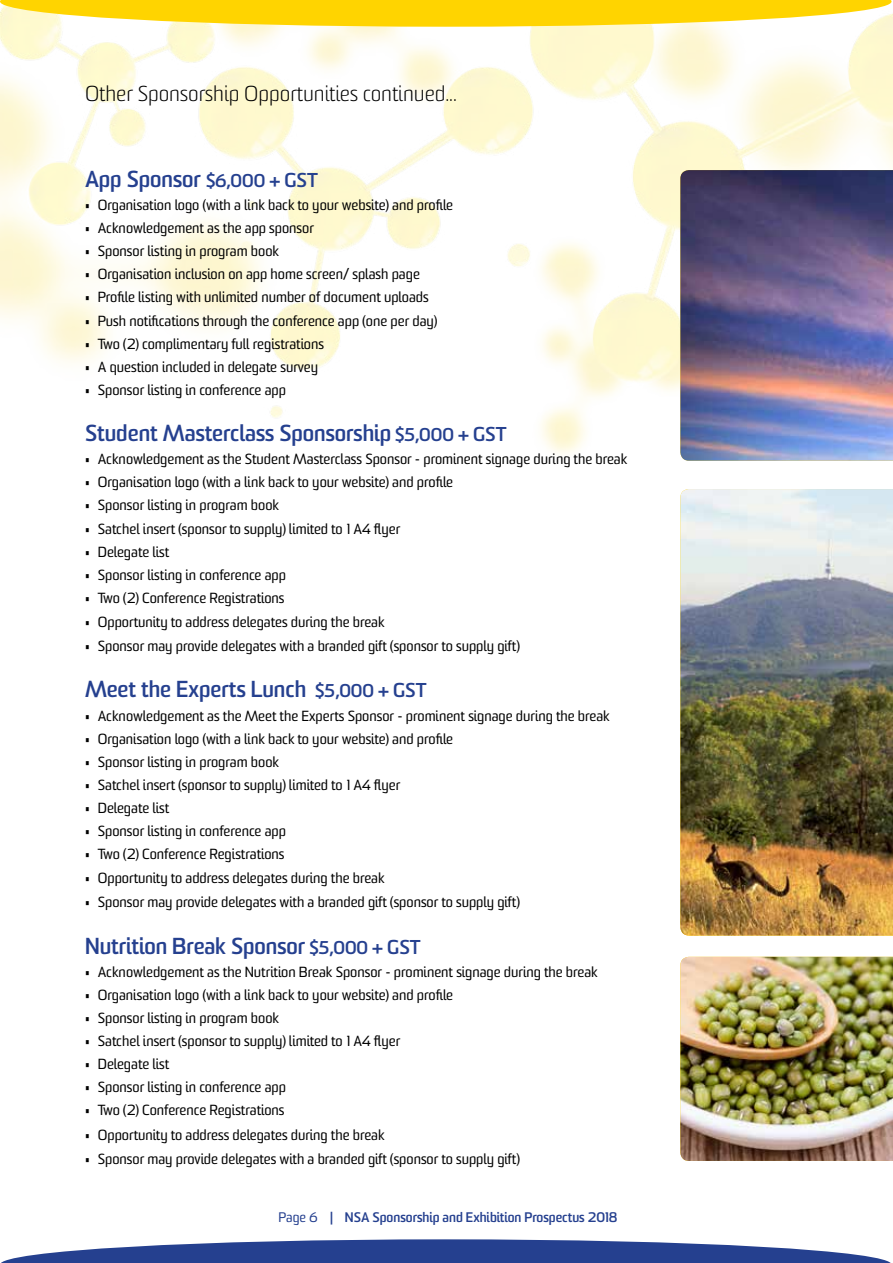
<style>
.page{position:relative;width:893px;height:1263px;background:#fff}
.page>*{position:absolute;margin:0;border:0;box-sizing:border-box;transform-origin:0 0}
.t1{font:700 22.5px "Sommet";color:#25408f}
.t2{font:300 21px "Sommet";color:#000}
.t3{font:14.25px "Sommet";color:#000}
.t4{font:700 13.5px "Sommet";color:#25408f}
.s1{font-size:18px}
.s2{font-size:19.5px}
.s3{font-weight:400}
</style>
<div class="page">
<img style="left:0;top:0;width:893px;height:454px">
<svg style="left:1px;top:1239px;width:890px;height:24px"></svg>
<svg style="left:0;top:0;width:891px;height:27px;background:#fedc32"></svg>
<img style="left:680px;top:957px;width:213px;height:204px">
<img style="left:680px;top:170px;width:213px;height:291px">
<img style="left:680px;top:489px;width:213px;height:446px">
<h2 class="t2" style="left:85px;top:81px;width:373px">Other Sponsorship Opportunities continued...</h2>
<h1 class="t1" style="left:85px;top:165px;width:234px">App Sponsor <span class="s1">$6,000</span> <span class="s2">+ GST</span></h1>
<p class="t3" style="left:85px;top:196px;width:370px">• Organisation logo (with a link back to your website) and profile</p>
<p class="t3" style="left:85px;top:219px;width:230px">• Acknowledgement as the app sponsor</p>
<p class="t3" style="left:85px;top:242px;width:196px">• Sponsor listing in program book</p>
<p class="t3" style="left:85px;top:266px;width:336px">• Organisation inclusion on app home screen/ splash page</p>
<p class="t3" style="left:85px;top:289px;width:345px">• Profile listing with unlimited number of document uploads</p>
<p class="t3" style="left:85px;top:312px;width:354px">• Push notifications through the conference app (one per day)</p>
<p class="t3" style="left:85px;top:335px;width:241px">• Two (2) complimentary full registrations</p>
<p class="t3" style="left:85px;top:358px;width:235px">• A question included in delegate survey</p>
<p class="t3" style="left:85px;top:381px;width:203px">• Sponsor listing in conference app</p>
<h1 class="t1" style="left:85px;top:419px;width:423px">Student Masterclass Sponsorship <span class="s1">$5,000</span> <span class="s2">+ GST</span></h1>
<p class="t3" style="left:85px;top:450px;width:544px">• Acknowledgement as the Student Masterclass Sponsor - prominent signage during the break</p>
<p class="t3" style="left:85px;top:474px;width:370px">• Organisation logo (with a link back to your website) and profile</p>
<p class="t3" style="left:85px;top:497px;width:196px">• Sponsor listing in program book</p>
<p class="t3" style="left:85px;top:520px;width:317px">• Satchel insert (sponsor to supply) limited to 1 A4 flyer</p>
<p class="t3" style="left:85px;top:543px;width:86px">• Delegate list</p>
<p class="t3" style="left:85px;top:566px;width:203px">• Sponsor listing in conference app</p>
<p class="t3" style="left:85px;top:589px;width:201px">• Two (2) Conference Registrations</p>
<p class="t3" style="left:85px;top:613px;width:301px">• Opportunity to address delegates during the break</p>
<p class="t3" style="left:85px;top:637px;width:436px">• Sponsor may provide delegates with a branded gift (sponsor to supply gift)</p>
<h1 class="t1" style="left:85px;top:675px;width:343px">Meet the Experts Lunch <span class="s1">$5,000</span> <span class="s2">+ GST</span></h1>
<p class="t3" style="left:85px;top:707px;width:526px">• Acknowledgement as the Meet the Experts Sponsor - prominent signage during the break</p>
<p class="t3" style="left:85px;top:730px;width:370px">• Organisation logo (with a link back to your website) and profile</p>
<p class="t3" style="left:85px;top:753px;width:196px">• Sponsor listing in program book</p>
<p class="t3" style="left:85px;top:776px;width:317px">• Satchel insert (sponsor to supply) limited to 1 A4 flyer</p>
<p class="t3" style="left:85px;top:799px;width:86px">• Delegate list</p>
<p class="t3" style="left:85px;top:822px;width:203px">• Sponsor listing in conference app</p>
<p class="t3" style="left:85px;top:845px;width:201px">• Two (2) Conference Registrations</p>
<p class="t3" style="left:85px;top:869px;width:301px">• Opportunity to address delegates during the break</p>
<p class="t3" style="left:85px;top:894px;width:436px">• Sponsor may provide delegates with a branded gift (sponsor to supply gift)</p>
<h1 class="t1" style="left:85px;top:931px;width:337px">Nutrition Break Sponsor <span class="s1">$5,000</span> <span class="s2">+ GST</span></h1>
<p class="t3" style="left:85px;top:963px;width:514px">• Acknowledgement as the Nutrition Break Sponsor - prominent signage during the break</p>
<p class="t3" style="left:85px;top:986px;width:370px">• Organisation logo (with a link back to your website) and profile</p>
<p class="t3" style="left:85px;top:1009px;width:196px">• Sponsor listing in program book</p>
<p class="t3" style="left:85px;top:1032px;width:317px">• Satchel insert (sponsor to supply) limited to 1 A4 flyer</p>
<p class="t3" style="left:85px;top:1055px;width:86px">• Delegate list</p>
<p class="t3" style="left:85px;top:1078px;width:203px">• Sponsor listing in conference app</p>
<p class="t3" style="left:85px;top:1101px;width:201px">• Two (2) Conference Registrations</p>
<p class="t3" style="left:85px;top:1126px;width:301px">• Opportunity to address delegates during the break</p>
<p class="t3" style="left:85px;top:1150px;width:436px">• Sponsor may provide delegates with a branded gift (sponsor to supply gift)</p>
<p class="t4" style="left:278px;top:1209px;width:341px"><span class="s3">Page 6</span> | NSA Sponsorship and Exhibition Prospectus 2018</p>
</div>
